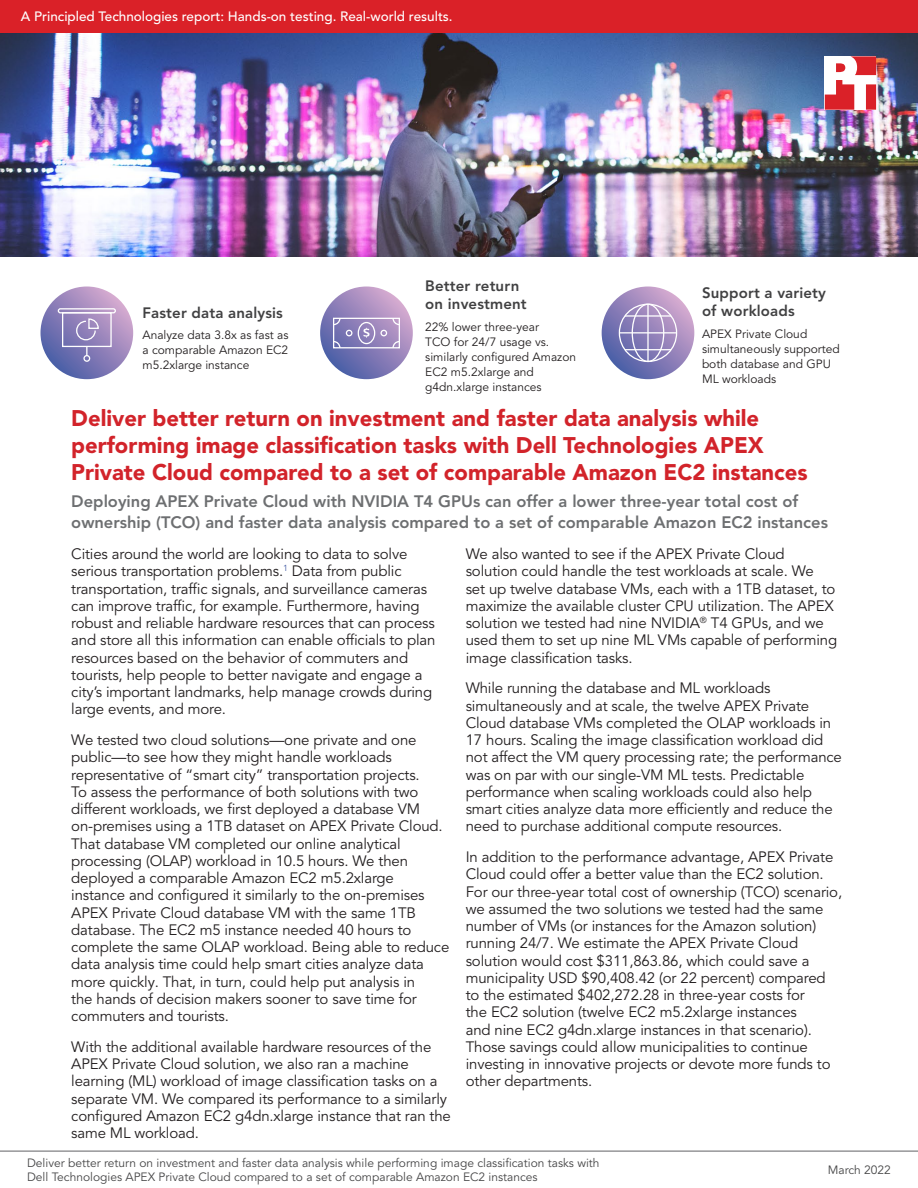
<style>
.page{position:relative;width:918px;height:1188px;background:#fff}
.page>*{position:absolute;margin:0;border:0;box-sizing:border-box;transform-origin:0 0}
.t1{font:900 22.5px/27px "Avenir LT Pro";color:#d2232a}
.t2{font:800 16.5px/21px "Avenir LT Pro";color:#6d6f71}
.t3{font:15px/17.2px "Avenir LT Pro";letter-spacing:-.01em;color:#231f20}
.t4{font:800 15px/18px "Avenir LT Pro";letter-spacing:.01em;color:#414142}
.t5{font:500 13.5px "Avenir LT Pro";color:#fff}
.t6{font:12px/15px "Avenir LT Pro";color:#231f20}
.t7{font:12px/14.4px "Avenir LT Pro";color:#464647}
</style>
<div class="page">
<img style="left:0;top:33px;width:918px;height:223px">
<svg style="left:40px;top:286px;width:93px;height:93px;background:#9183ba"></svg>
<div style="left:62px;top:312px;width:50px;height:35px;border:1px solid #fff"></div>
<svg style="left:75px;top:318px;width:24px;height:38px"></svg>
<div style="left:58px;top:308px;width:58px;height:5px;border:1px solid #fff;border-radius:2px"></div>
<div style="left:83px;top:355px;width:7px;height:7px;border:1px solid #fff;border-radius:50%"></div>
<svg style="left:602px;top:286px;width:92px;height:93px;background:#9588bd"></svg>
<div style="left:619px;top:304px;width:58px;height:58px;border:1px solid #fff;border-radius:50%"></div>
<div style="left:632px;top:304px;width:32px;height:58px;border:1px solid #fff;border-radius:50%"></div>
<hr style="left:647px;top:304px;width:2px;height:57px;background:#fff">
<hr style="left:619px;top:332px;width:58px;height:1px;background:#fff">
<hr style="left:625px;top:315px;width:46px;height:2px;background:#fff">
<hr style="left:625px;top:349px;width:46px;height:1px;background:#fff">
<svg style="left:320px;top:286px;width:93px;height:93px;background:#9485bb"></svg>
<div style="left:333px;top:318px;width:67px;height:30px;border:1px solid #fff"></div>
<svg style="left:392px;top:340px;width:9px;height:9px"></svg>
<svg style="left:392px;top:317px;width:9px;height:9px"></svg>
<svg style="left:332px;top:317px;width:20px;height:32px"></svg>
<div style="left:380px;top:330px;width:7px;height:6px;border:1px solid #fff;border-radius:50%"></div>
<div style="left:358px;top:322px;width:17px;height:22px;border:1px solid #fff;border-radius:50%"></div>
<svg style="left:363px;top:328px;width:7px;height:10px"></svg>
<hr style="left:0;top:1151px;width:918px;height:1px;background:#616265">
<div style="left:0;top:0;width:918px;height:32px;background:#da2128"></div>
<svg style="left:825px;top:56px;width:51px;height:54px"></svg>
<p class="t5" style="left:21px;top:9px;width:433px">A Principled Technologies report: Hands-on testing. Real-world results.</p>
<p class="t4" style="left:143px;top:303px;width:142px">Faster data analysis</p>
<p class="t6" style="left:142px;top:328px;width:148px;text-align:justify">Analyze data 3.8x as fast as a comparable Amazon EC2 m5.2xlarge instance</p>
<p class="t4" style="left:425px;top:277px;width:103px">Better return on investment</p>
<p class="t6" style="left:425px;top:319px;width:152px">22% lower three-year<br>TCO for 24/7 usage vs. similarly configured Amazon<br>EC2 m5.2xlarge and g4dn.xlarge instances</p>
<p class="t4" style="left:702px;top:284px;width:126px">Support a variety of workloads</p>
<p class="t6" style="left:702px;top:326px;width:139px">APEX Private Cloud simultaneously supported both database and GPU<br>ML workloads</p>
<h1 class="t1" style="left:71px;top:404px;width:738px">Deliver better return on investment and faster data analysis while performing image classification tasks with Dell Technologies APEX<br>Private Cloud compared to a set of comparable Amazon EC2 instances</h1>
<p class="t2" style="left:71px;top:491px;width:758px">Deploying APEX Private Cloud with NVIDIA T4 GPUs can offer a lower three-year total cost of ownership (TCO) and faster data analysis compared to a set of comparable Amazon EC2 instances</p>
<p class="t3" style="left:71px;top:546px;width:366px">Cities around the world are looking to data to solve serious transportation problems.<sup>1</sup> Data from public transportation, traffic signals, and surveillance cameras can improve traffic, for example. Furthermore, having robust and reliable hardware resources that can process and store all this information can enable officials to plan resources based on the behavior of commuters and tourists, help people to better navigate and engage a city’s important landmarks, help manage crowds during large events, and more.</p>
<p class="t3" style="left:71px;top:732px;width:380px">We tested two cloud solutions—one private and one public—to see how they might handle workloads representative of “smart city” transportation projects.<br>To assess the performance of both solutions with two different workloads, we first deployed a database VM on-premises using a 1TB dataset on APEX Private Cloud.<br>That database VM completed our online analytical processing (OLAP) workload in 10.5 hours. We then deployed a comparable Amazon EC2 m5.2xlarge instance and configured it similarly to the on-premises APEX Private Cloud database VM with the same 1TB database. The EC2 m5 instance needed 40 hours to complete the same OLAP workload. Being able to reduce data analysis time could help smart cities analyze data more quickly. That, in turn, could help put analysis in<br>the hands of decision makers sooner to save time for commuters and tourists.</p>
<p class="t3" style="left:71px;top:1038px;width:381px">With the additional available hardware resources of the APEX Private Cloud solution, we also ran a machine learning (ML) workload of image classification tasks on a separate VM. We compared its performance to a similarly configured Amazon EC2 g4dn.xlarge instance that ran the same ML workload.</p>
<p class="t3" style="left:466px;top:546px;width:373px">We also wanted to see if the APEX Private Cloud solution could handle the test workloads at scale. We<br>set up twelve database VMs, each with a 1TB dataset, to maximize the available cluster CPU utilization. The APEX solution we tested had nine NVIDIA<sup>®</sup> T4 GPUs, and we used them to set up nine ML VMs capable of performing image classification tasks.</p>
<p class="t3" style="left:466px;top:680px;width:378px">While running the database and ML workloads simultaneously and at scale, the twelve APEX Private Cloud database VMs completed the OLAP workloads in 17 hours. Scaling the image classification workload did not affect the VM query processing rate; the performance was on par with our single-VM ML tests. Predictable performance when scaling workloads could also help smart cities analyze data more efficiently and reduce the need to purchase additional compute resources.</p>
<p class="t3" style="left:466px;top:849px;width:378px">In addition to the performance advantage, APEX Private Cloud could offer a better value than the EC2 solution.<br>For our three-year total cost of ownership (TCO) scenario, we assumed the two solutions we tested had the same number of VMs (or instances for the Amazon solution) running 24/7. We estimate the APEX Private Cloud solution would cost $311,863.86, which could save a municipality USD $90,408.42 (or 22 percent) compared to the estimated $402,272.28 in three-year costs for<br>the EC2 solution (twelve EC2 m5.2xlarge instances<br>and nine EC2 g4dn.xlarge instances in that scenario).<br>Those savings could allow municipalities to continue investing in innovative projects or devote more funds to other departments.</p>
<p class="t7" style="left:27px;top:1156px;width:574px">Deliver better return on investment and faster data analysis while performing image classification tasks with<br>Dell Technologies APEX Private Cloud compared to a set of comparable Amazon EC2 instances</p>
<p class="t7" style="left:828px;top:1163px;width:65px">March 2022</p>
</div>
